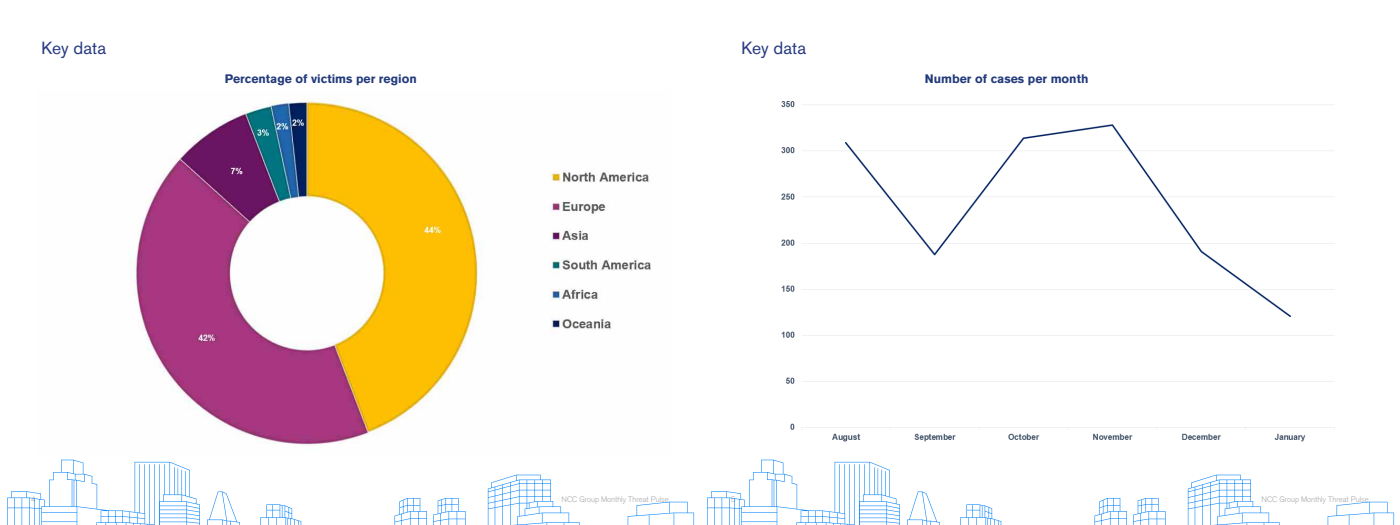
<style>
.page{position:relative;width:1400px;height:525px;background:#fff}
.page>*{position:absolute;margin:0;border:0;box-sizing:border-box;transform-origin:0 0}
.t1{font:17.5px "Akzidenz Grotesk BE";color:#273a81}
.t2{font:700 12.25px "Akzidenz Grotesk BE";color:#233b7c}
.t3{font:300 7.88px "Akzidenz Grotesk";color:#a8a9ad}
</style>
<div class="page">
<svg style="left:7px;top:460px;width:627px;height:65px"></svg>
<svg style="left:634px;top:460px;width:761px;height:65px"></svg>
<img style="left:130px;top:98px;width:521px;height:347px">
<img style="left:781px;top:101px;width:554px;height:341px">
<p class="t1" style="left:41px;top:38px;width:66px">Key data</p>
<p class="t2" style="left:225px;top:72px;width:193px">Percentage of victims per region</p>
<p class="t1" style="left:741px;top:38px;width:66px">Key data</p>
<p class="t2" style="left:925px;top:72px;width:165px">Number of cases per month</p>
<p class="t3" style="left:31px;top:495px;width:6px">4</p>
<p class="t3" style="left:562px;top:495px;width:109px">NCC Group Monthly Threat Pulse</p>
<p class="t3" style="left:731px;top:495px;width:6px">5</p>
<p class="t3" style="left:1262px;top:495px;width:109px">NCC Group Monthly Threat Pulse</p>
</div>
